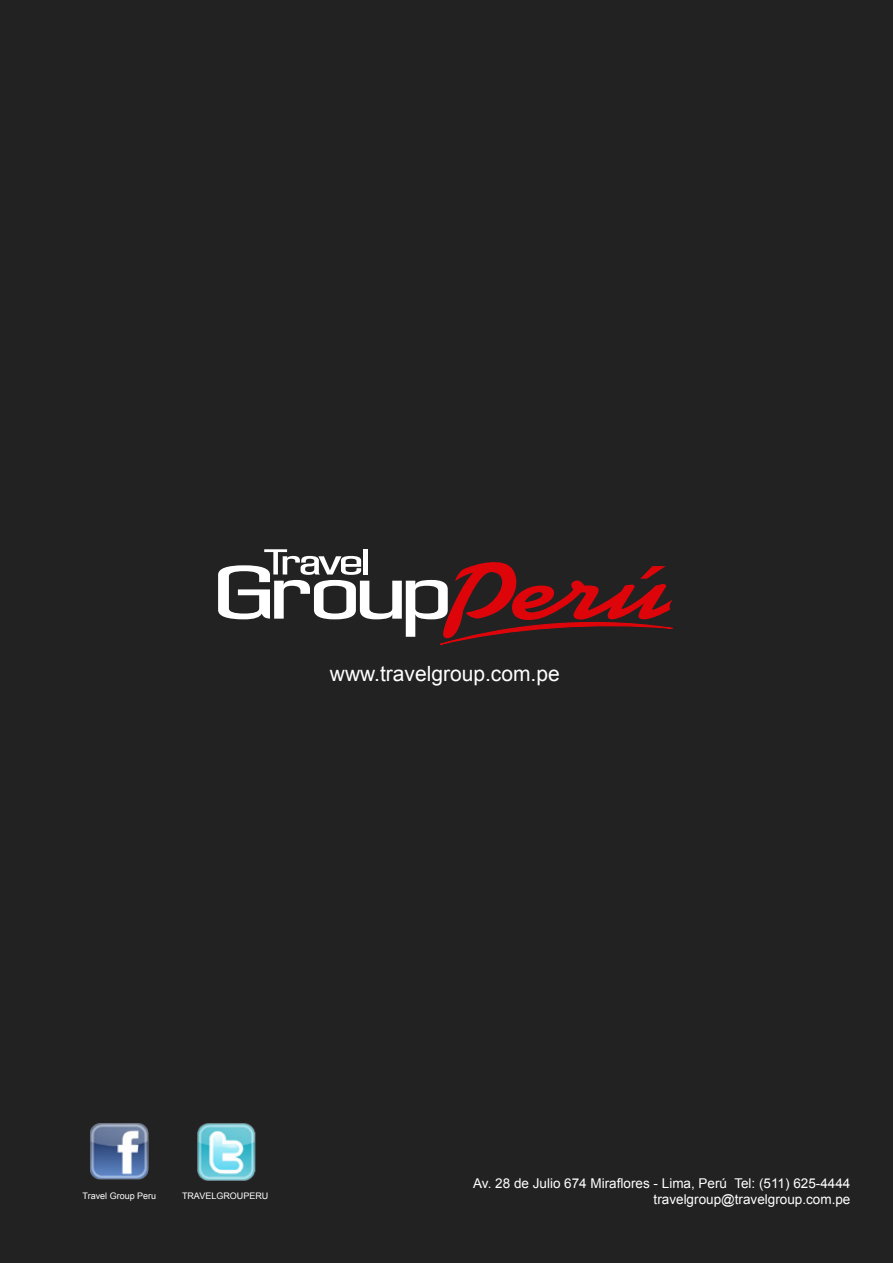
<style>
.page{position:relative;width:893px;height:1263px;background:#222223}
.page>*{position:absolute;margin:0;border:0;box-sizing:border-box;transform-origin:0 0}
.t1{font:21px "Arial";color:#fff}
.t2{font:13.5px/16.2px "Arial";color:#fff;text-align:right}
.t3{font:9px "Arial";color:#fff}
</style>
<div class="page">
<svg style="left:218px;top:549px;width:455px;height:96px"></svg>
<img style="left:90px;top:1123px;width:59px;height:57px">
<img style="left:197px;top:1123px;width:59px;height:58px">
<h1 class="t1" style="left:330px;top:659px;width:231px">www.travelgroup.com.pe</h1>
<p class="t3" style="left:82px;top:1189px;width:75px">Travel Group Peru</p>
<p class="t3" style="left:182px;top:1189px;width:88px">TRAVELGROUPERU</p>
<p class="t2" style="left:473px;top:1175px;width:379px">Av. 28 de Julio 674 Miraflores - Lima, Perú Tel: (511) 625-4444 travelgroup@travelgroup.com.pe</p>
</div>
